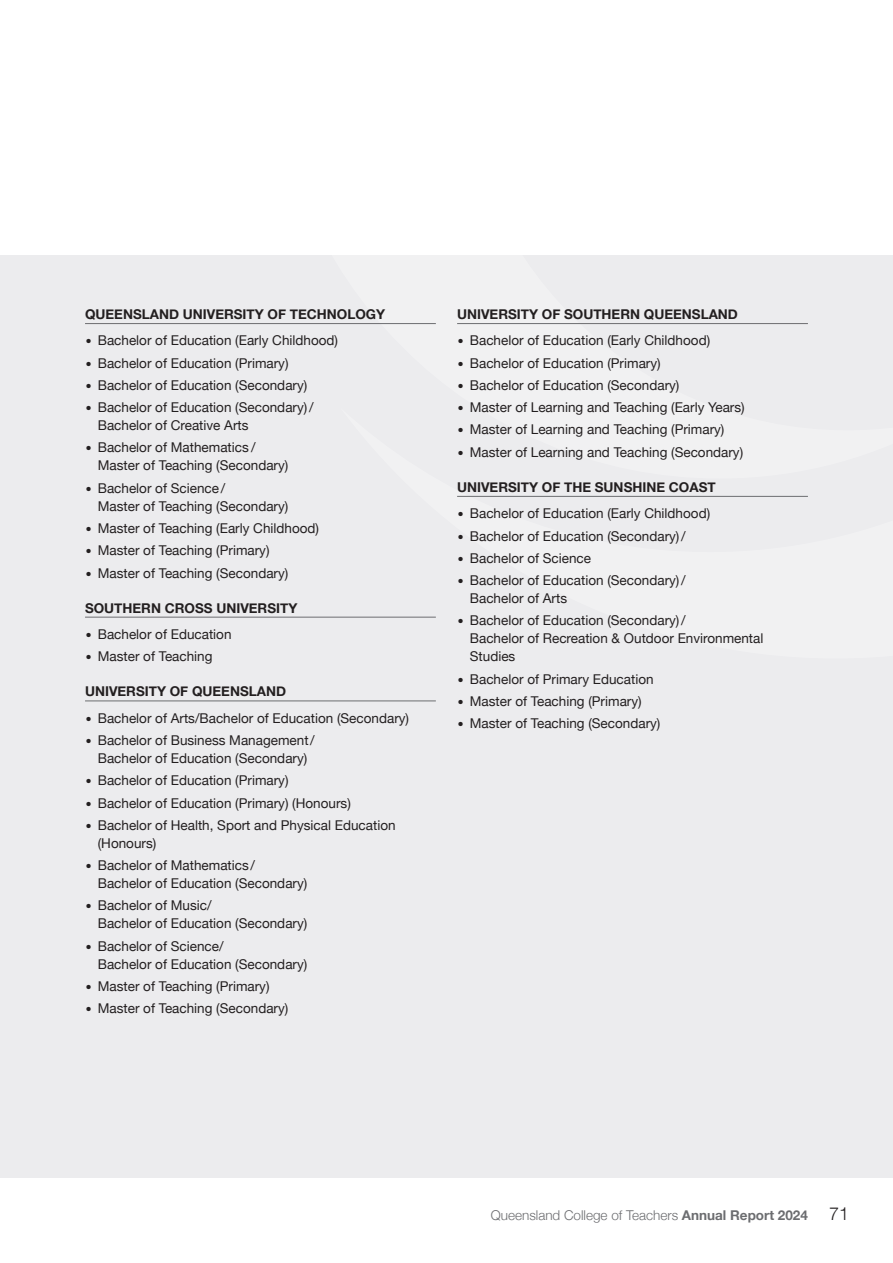
<style>
.page{position:relative;width:893px;height:1263px;background:#fff}
.page>*{position:absolute;margin:0;border:0;box-sizing:border-box;transform-origin:0 0}
.t1{font:13.5px/18px "Helvetica Neue";color:#231f20}
.t2{font:700 13.5px "Helvetica Neue";color:#231f20}
.t3{font:300 13.5px "Helvetica Neue";color:#6c6d70}
.s1{font-size:19.5px}
.s2{font-weight:700}
.s3{font-size:18px;color:#231f20}
</style>
<div class="page">
<div style="left:0;top:255px;width:893px;height:923px;background:#ececee"></div>
<hr style="left:85px;top:323px;width:351px;height:1px;background:#6c6d70">
<hr style="left:85px;top:617px;width:351px;height:1px;background:#6c6d70">
<hr style="left:85px;top:700px;width:351px;height:1px;background:#6c6d70">
<hr style="left:457px;top:323px;width:351px;height:1px;background:#6c6d70">
<hr style="left:457px;top:496px;width:351px;height:1px;background:#6c6d70">
<h2 class="t2" style="left:85px;top:304px;width:302px">QUEENSLAND UNIVERSITY OF TECHNOLOGY</h2>
<p class="t1" style="left:85px;top:332px;width:255px"><span class="s1">•</span> Bachelor of Education (Early Childhood)</p>
<p class="t1" style="left:85px;top:355px;width:205px"><span class="s1">•</span> Bachelor of Education (Primary)</p>
<p class="t1" style="left:85px;top:377px;width:224px"><span class="s1">•</span> Bachelor of Education (Secondary)</p>
<p class="t1" style="left:98px;top:399px;width:217px;text-indent:-13px"><span class="s1">•</span> Bachelor of Education (Secondary) /<br>Bachelor of Creative Arts</p>
<p class="t1" style="left:98px;top:439px;width:192px;text-indent:-13px"><span class="s1">•</span> Bachelor of Mathematics /<br>Master of Teaching (Secondary)</p>
<p class="t1" style="left:98px;top:480px;width:192px;text-indent:-13px"><span class="s1">•</span> Bachelor of Science/<br>Master of Teaching (Secondary)</p>
<p class="t1" style="left:85px;top:520px;width:236px"><span class="s1">•</span> Master of Teaching (Early Childhood)</p>
<p class="t1" style="left:85px;top:542px;width:186px"><span class="s1">•</span> Master of Teaching (Primary)</p>
<p class="t1" style="left:85px;top:564px;width:205px"><span class="s1">•</span> Master of Teaching (Secondary)</p>
<h2 class="t2" style="left:85px;top:597px;width:214px">SOUTHERN CROSS UNIVERSITY</h2>
<p class="t1" style="left:85px;top:626px;width:148px"><span class="s1">•</span> Bachelor of Education</p>
<p class="t1" style="left:85px;top:648px;width:129px"><span class="s1">•</span> Master of Teaching</p>
<h2 class="t2" style="left:85px;top:681px;width:203px">UNIVERSITY OF QUEENSLAND</h2>
<p class="t1" style="left:85px;top:710px;width:325px"><span class="s1">•</span> Bachelor of Arts/Bachelor of Education (Secondary)</p>
<p class="t1" style="left:85px;top:732px;width:231px;text-align:center"><span class="s1">•</span> Bachelor of Business Management/<br>Bachelor of Education (Secondary)</p>
<p class="t1" style="left:85px;top:772px;width:205px"><span class="s1">•</span> Bachelor of Education (Primary)</p>
<p class="t1" style="left:85px;top:794px;width:267px"><span class="s1">•</span> Bachelor of Education (Primary) (Honours)</p>
<p class="t1" style="left:98px;top:817px;width:299px;text-indent:-13px"><span class="s1">•</span> Bachelor of Health, Sport and Physical Education (Honours)</p>
<p class="t1" style="left:98px;top:857px;width:211px;text-indent:-13px"><span class="s1">•</span> Bachelor of Mathematics/<br>Bachelor of Education (Secondary)</p>
<p class="t1" style="left:98px;top:897px;width:211px;text-indent:-13px"><span class="s1">•</span> Bachelor of Music/<br>Bachelor of Education (Secondary)</p>
<p class="t1" style="left:98px;top:937px;width:211px;text-indent:-13px"><span class="s1">•</span> Bachelor of Science/<br>Bachelor of Education (Secondary)</p>
<p class="t1" style="left:85px;top:978px;width:186px"><span class="s1">•</span> Master of Teaching (Primary)</p>
<p class="t1" style="left:85px;top:1000px;width:205px"><span class="s1">•</span> Master of Teaching (Secondary)</p>
<h2 class="t2" style="left:457px;top:304px;width:282px">UNIVERSITY OF SOUTHERN QUEENSLAND</h2>
<p class="t1" style="left:457px;top:332px;width:255px"><span class="s1">•</span> Bachelor of Education (Early Childhood)</p>
<p class="t1" style="left:457px;top:355px;width:205px"><span class="s1">•</span> Bachelor of Education (Primary)</p>
<p class="t1" style="left:457px;top:377px;width:224px"><span class="s1">•</span> Bachelor of Education (Secondary)</p>
<p class="t1" style="left:457px;top:399px;width:289px"><span class="s1">•</span> Master of Learning and Teaching (Early Years)</p>
<p class="t1" style="left:457px;top:421px;width:269px"><span class="s1">•</span> Master of Learning and Teaching (Primary)</p>
<p class="t1" style="left:457px;top:444px;width:288px"><span class="s1">•</span> Master of Learning and Teaching (Secondary)</p>
<h2 class="t2" style="left:457px;top:476px;width:260px">UNIVERSITY OF THE SUNSHINE COAST</h2>
<p class="t1" style="left:457px;top:505px;width:255px"><span class="s1">•</span> Bachelor of Education (Early Childhood)</p>
<p class="t1" style="left:457px;top:527px;width:230px"><span class="s1">•</span> Bachelor of Education (Secondary) /</p>
<p class="t1" style="left:457px;top:550px;width:135px"><span class="s1">•</span> Bachelor of Science</p>
<p class="t1" style="left:470px;top:572px;width:217px;text-indent:-13px"><span class="s1">•</span> Bachelor of Education (Secondary) /<br>Bachelor of Arts</p>
<p class="t1" style="left:470px;top:612px;width:295px;text-indent:-13px"><span class="s1">•</span> Bachelor of Education (Secondary) /<br>Bachelor of Recreation &amp; Outdoor Environmental<br>Studies</p>
<p class="t1" style="left:457px;top:670px;width:198px"><span class="s1">•</span> Bachelor of Primary Education</p>
<p class="t1" style="left:457px;top:693px;width:186px"><span class="s1">•</span> Master of Teaching (Primary)</p>
<p class="t1" style="left:457px;top:715px;width:205px"><span class="s1">•</span> Master of Teaching (Secondary)</p>
<p class="t3" style="left:491px;top:1204px;width:360px">Queensland College of Teachers <span class="s2">Annual Report 2024</span> <span class="s3">71</span></p>
</div>
